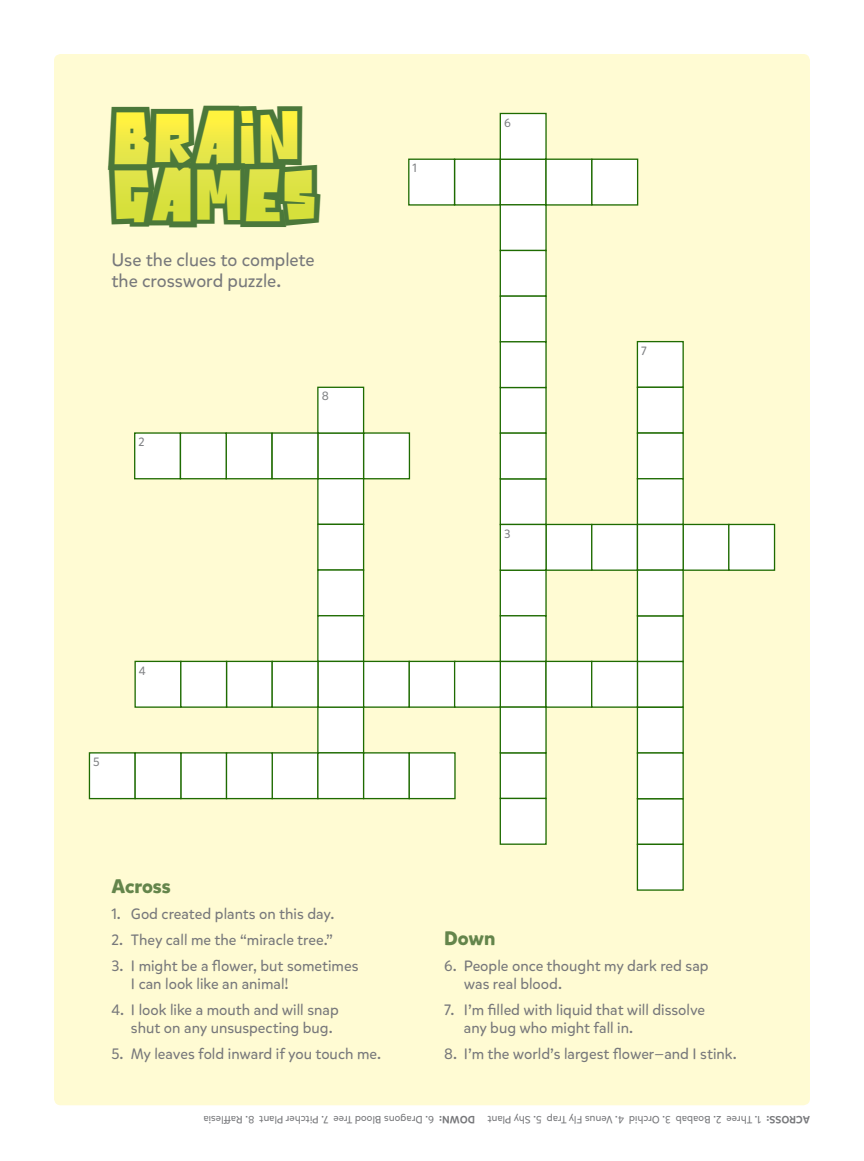
<style>
.page{position:relative;width:864px;height:1161px;background:#fff}
.page>*{position:absolute;margin:0;border:0;box-sizing:border-box;transform-origin:0 0}
.t1{font:37.5px/57px "Powerful";letter-spacing:.005em;color:#4b783a}
.t2{font:700 19.5px "Mikado";color:#64854b}
.t3{font:18px/21px "Mikado";letter-spacing:-.005em;color:#77787b}
.t4{font:15px/18px "Mikado";color:#77787b}
.t5{font:12px "Mikado";color:#808285}
.t6{font:10.5px "Mikado";color:#77787b}
.t7{font:500 10.5px "Mikado";color:#77787b}
</style>
<div class="page">
<div style="left:54px;top:54px;width:756px;height:1051px;background:#fffbd3;border-radius:7px"></div>
<svg style="left:111px;top:107px;width:207px;height:118px;background:#e9e958"></svg>
<div style="left:454px;top:159px;width:47px;height:47px;background:#fff;border:1px solid #1e6b01"></div>
<div style="left:409px;top:159px;width:46px;height:46px;background:#fff"></div>
<div style="left:408px;top:159px;width:47px;height:47px;border:1px solid #1e6b01"></div>
<div style="left:500px;top:158px;width:47px;height:48px;background:#fff;border:1px solid #1e6b01"></div>
<div style="left:545px;top:159px;width:47px;height:47px;background:#fff;border:1px solid #1e6b01"></div>
<div style="left:591px;top:159px;width:47px;height:47px;background:#fff;border:1px solid #1e6b01"></div>
<div style="left:500px;top:113px;width:46px;height:46px;background:#fff"></div>
<div style="left:500px;top:113px;width:47px;height:47px;border:1px solid #1e6b01"></div>
<div style="left:500px;top:478px;width:47px;height:47px;background:#fff;border:1px solid #1e6b01"></div>
<div style="left:500px;top:204px;width:47px;height:47px;background:#fff;border:1px solid #1e6b01"></div>
<div style="left:500px;top:250px;width:47px;height:47px;background:#fff;border:1px solid #1e6b01"></div>
<div style="left:500px;top:387px;width:47px;height:47px;background:#fff;border:1px solid #1e6b01"></div>
<div style="left:500px;top:295px;width:47px;height:48px;background:#fff;border:1px solid #1e6b01"></div>
<div style="left:500px;top:432px;width:47px;height:48px;background:#fff;border:1px solid #1e6b01"></div>
<div style="left:500px;top:341px;width:47px;height:47px;background:#fff;border:1px solid #1e6b01"></div>
<div style="left:500px;top:569px;width:47px;height:48px;background:#fff;border:1px solid #1e6b01"></div>
<div style="left:500px;top:615px;width:47px;height:47px;background:#fff;border:1px solid #1e6b01"></div>
<div style="left:500px;top:752px;width:47px;height:47px;background:#fff;border:1px solid #1e6b01"></div>
<div style="left:500px;top:661px;width:47px;height:47px;background:#fff;border:1px solid #1e6b01"></div>
<div style="left:500px;top:798px;width:47px;height:47px;background:#fff;border:1px solid #1e6b01"></div>
<div style="left:500px;top:706px;width:47px;height:48px;background:#fff;border:1px solid #1e6b01"></div>
<div style="left:683px;top:524px;width:47px;height:47px;background:#fff;border:1px solid #1e6b01"></div>
<div style="left:545px;top:524px;width:47px;height:47px;background:#fff;border:1px solid #1e6b01"></div>
<div style="left:591px;top:524px;width:47px;height:47px;background:#fff;border:1px solid #1e6b01"></div>
<div style="left:500px;top:524px;width:46px;height:46px;background:#fff"></div>
<div style="left:500px;top:524px;width:47px;height:47px;border:1px solid #1e6b01"></div>
<div style="left:728px;top:524px;width:47px;height:47px;background:#fff;border:1px solid #1e6b01"></div>
<div style="left:317px;top:432px;width:47px;height:47px;background:#fff"></div>
<div style="left:363px;top:432px;width:47px;height:47px;background:#fff;border:1px solid #1e6b01"></div>
<div style="left:226px;top:432px;width:47px;height:47px;background:#fff;border:1px solid #1e6b01"></div>
<div style="left:135px;top:433px;width:45px;height:46px;background:#fff"></div>
<div style="left:134px;top:432px;width:47px;height:47px;border:1px solid #1e6b01"></div>
<div style="left:271px;top:432px;width:48px;height:47px;background:#fff;border:1px solid #1e6b01"></div>
<div style="left:180px;top:432px;width:47px;height:47px;background:#fff;border:1px solid #1e6b01"></div>
<div style="left:318px;top:387px;width:46px;height:46px;background:#fff"></div>
<div style="left:317px;top:387px;width:47px;height:47px;border:1px solid #1e6b01"></div>
<div style="left:317px;top:478px;width:47px;height:47px;background:#fff;border:1px solid #1e6b01"></div>
<div style="left:317px;top:524px;width:47px;height:47px;background:#fff;border:1px solid #1e6b01"></div>
<div style="left:317px;top:569px;width:47px;height:47px;background:#fff;border:1px solid #1e6b01"></div>
<div style="left:317px;top:706px;width:47px;height:48px;background:#fff;border:1px solid #1e6b01"></div>
<div style="left:317px;top:615px;width:47px;height:47px;background:#fff;border:1px solid #1e6b01"></div>
<div style="left:637px;top:342px;width:46px;height:45px;background:#fff"></div>
<div style="left:637px;top:341px;width:47px;height:47px;border:1px solid #1e6b01"></div>
<div style="left:637px;top:387px;width:47px;height:47px;background:#fff;border:1px solid #1e6b01"></div>
<div style="left:637px;top:432px;width:47px;height:47px;background:#fff;border:1px solid #1e6b01"></div>
<div style="left:637px;top:478px;width:47px;height:47px;background:#fff;border:1px solid #1e6b01"></div>
<div style="left:637px;top:615px;width:47px;height:47px;background:#fff;border:1px solid #1e6b01"></div>
<div style="left:637px;top:524px;width:47px;height:47px;background:#fff;border:1px solid #1e6b01"></div>
<div style="left:637px;top:661px;width:47px;height:47px;background:#fff;border:1px solid #1e6b01"></div>
<div style="left:637px;top:569px;width:47px;height:48px;background:#fff;border:1px solid #1e6b01"></div>
<div style="left:637px;top:798px;width:47px;height:47px;background:#fff;border:1px solid #1e6b01"></div>
<div style="left:637px;top:707px;width:47px;height:47px;background:#fff;border:1px solid #1e6b01"></div>
<div style="left:637px;top:844px;width:47px;height:47px;background:#fff;border:1px solid #1e6b01"></div>
<div style="left:637px;top:752px;width:47px;height:47px;background:#fff;border:1px solid #1e6b01"></div>
<div style="left:317px;top:661px;width:47px;height:47px;background:#fff;border:1px solid #1e6b01"></div>
<div style="left:363px;top:661px;width:47px;height:47px;background:#fff;border:1px solid #1e6b01"></div>
<div style="left:226px;top:661px;width:47px;height:47px;background:#fff;border:1px solid #1e6b01"></div>
<div style="left:135px;top:661px;width:46px;height:46px;background:#fff"></div>
<div style="left:134px;top:661px;width:48px;height:47px;border:1px solid #1e6b01"></div>
<div style="left:409px;top:661px;width:47px;height:47px;background:#fff;border:1px solid #1e6b01"></div>
<div style="left:272px;top:661px;width:47px;height:47px;background:#fff;border:1px solid #1e6b01"></div>
<div style="left:180px;top:661px;width:47px;height:47px;background:#fff;border:1px solid #1e6b01"></div>
<div style="left:454px;top:661px;width:47px;height:47px;background:#fff;border:1px solid #1e6b01"></div>
<div style="left:545px;top:661px;width:47px;height:47px;background:#fff;border:1px solid #1e6b01"></div>
<div style="left:591px;top:661px;width:47px;height:47px;background:#fff;border:1px solid #1e6b01"></div>
<div style="left:272px;top:752px;width:47px;height:47px;background:#fff;border:1px solid #1e6b01"></div>
<div style="left:317px;top:752px;width:47px;height:47px;background:#fff;border:1px solid #1e6b01"></div>
<div style="left:180px;top:752px;width:47px;height:47px;background:#fff;border:1px solid #1e6b01"></div>
<div style="left:89px;top:753px;width:46px;height:46px;background:#fff"></div>
<div style="left:89px;top:752px;width:47px;height:47px;border:1px solid #1e6b01"></div>
<div style="left:363px;top:752px;width:47px;height:47px;background:#fff;border:1px solid #1e6b01"></div>
<div style="left:226px;top:752px;width:47px;height:47px;background:#fff;border:1px solid #1e6b01"></div>
<div style="left:134px;top:752px;width:48px;height:47px;background:#fff;border:1px solid #1e6b01"></div>
<div style="left:409px;top:752px;width:47px;height:47px;background:#fff;border:1px solid #1e6b01"></div>
<h1 class="t1" style="left:113px;top:111px;width:207px">BRAIN<br>GAMES</h1>
<p class="t3" style="left:111px;top:249px;width:205px">Use the clues to complete the crossword puzzle.</p>
<p class="t5" style="left:139px;top:435px;width:8px">2</p>
<p class="t5" style="left:322px;top:389px;width:9px">8</p>
<p class="t5" style="left:413px;top:161px;width:6px">1</p>
<p class="t5" style="left:504px;top:115px;width:8px">6</p>
<p class="t5" style="left:504px;top:526px;width:8px">3</p>
<p class="t5" style="left:641px;top:343px;width:7px">7</p>
<p class="t5" style="left:93px;top:755px;width:8px">5</p>
<p class="t5" style="left:139px;top:663px;width:9px">4</p>
<h2 class="t2" style="left:111px;top:873px;width:61px">Across</h2>
<p class="t4" style="left:111px;top:905px;width:224px">1. God created plants on this day.</p>
<p class="t4" style="left:111px;top:931px;width:223px">2. They call me the “miracle tree.”</p>
<p class="t4" style="left:131px;top:957px;width:229px;text-indent:-20px">3. I might be a flower, but sometimes<br>I can look like an animal!</p>
<p class="t4" style="left:131px;top:1001px;width:209px;text-indent:-20px">4. I look like a mouth and will snap shut on any unsuspecting bug.</p>
<p class="t4" style="left:111px;top:1045px;width:271px">5. My leaves fold inward if you touch me.</p>
<h2 class="t2" style="left:444px;top:926px;width:53px">Down</h2>
<p class="t4" style="left:464px;top:957px;width:246px;text-indent:-20px">6. People once thought my dark red sap was real blood.</p>
<p class="t4" style="left:464px;top:1001px;width:243px;text-indent:-20px">7. I’m filled with liquid that will dissolve any bug who might fall in.</p>
<p class="t4" style="left:444px;top:1045px;width:294px">8. I’m the world’s largest flower—and I stink.</p>
<p class="t6" style="left:434px;top:1125px;width:232px;rotate:-180deg">6. Dragons Blood Tree 7. Pitcher Plant 8. Rafflesia</p>
<p class="t7" style="left:475px;top:1126px;width:37px;rotate:-180deg">DOWN:</p>
<p class="t6" style="left:761px;top:1125px;width:275px;rotate:-180deg">1. Three 2. Boabab 3. Orchid 4. Venus Fly Trap 5. Shy Plant</p>
<p class="t7" style="left:810px;top:1126px;width:45px;rotate:-180deg">ACROSS:</p>
</div>
